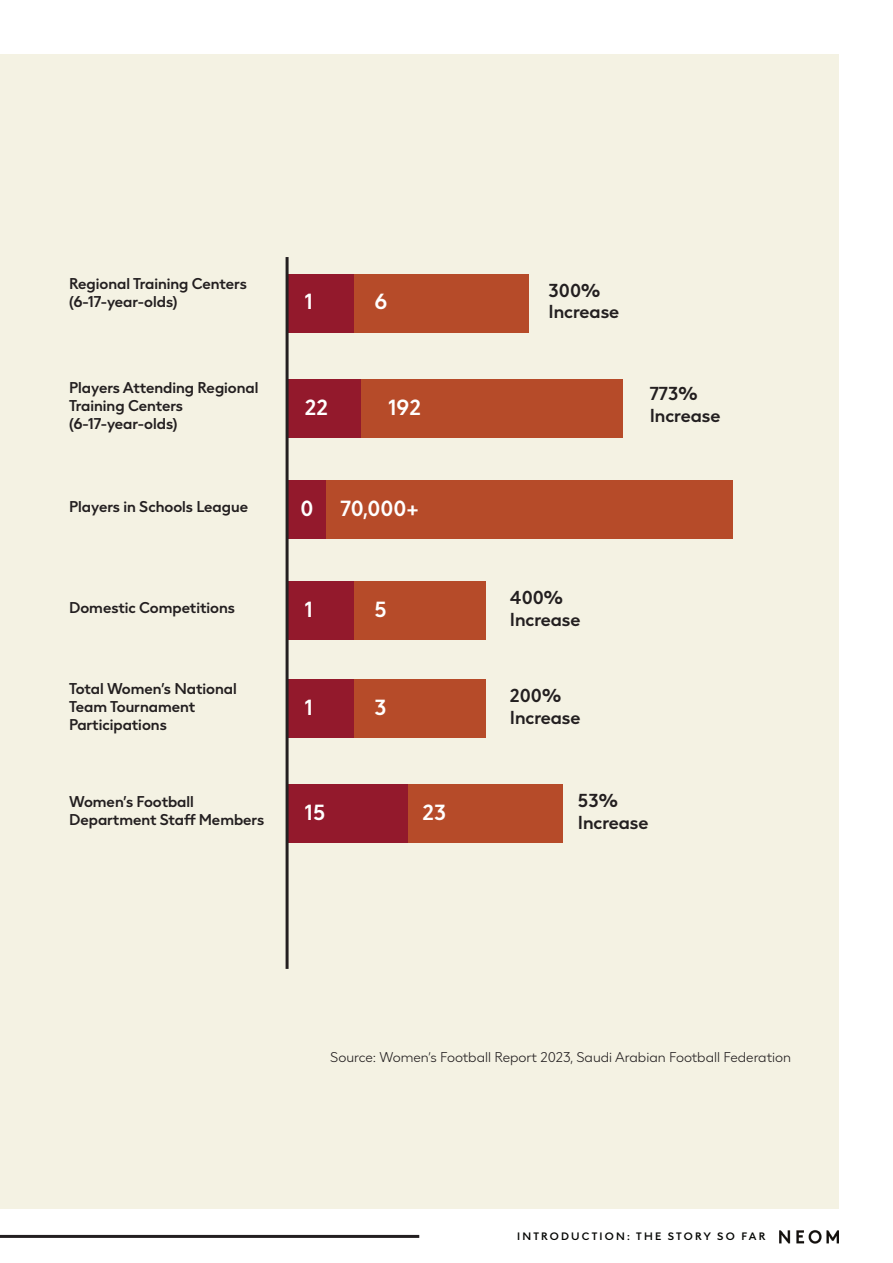
<style>
.page{position:relative;width:893px;height:1263px;background:#fff}
.page>*{position:absolute;margin:0;border:0;box-sizing:border-box;transform-origin:0 0}
.t1{font:500 21px "NEOM Sans AR Headline";color:#fff}
.t2{font:500 18px "NEOM Sans AR Headline";color:#231f20}
.t3{font:500 15px/18px "NEOM Sans AR Headline";color:#231f20}
.t4{font:300 13.5px "NEOM Sans";color:#231f20}
.t5{font:500 10.5px "NEOM Sans";letter-spacing:.21em;color:#040503}
</style>
<div class="page">
<div style="left:0;top:54px;width:839px;height:1155px;background:#f4f2e3"></div>
<img style="left:779px;top:1230px;width:60px;height:14px">
<div style="left:289px;top:379px;width:146px;height:58px;background:#93192c"></div>
<div style="left:289px;top:481px;width:146px;height:58px;background:#93192c"></div>
<div style="left:289px;top:582px;width:146px;height:58px;background:#93192c"></div>
<div style="left:289px;top:680px;width:146px;height:58px;background:#93192c"></div>
<div style="left:289px;top:274px;width:146px;height:58px;background:#93192c"></div>
<div style="left:289px;top:785px;width:146px;height:58px;background:#93192c"></div>
<div style="left:362px;top:379px;width:261px;height:58px;background:#b64b29"></div>
<div style="left:326px;top:481px;width:406px;height:58px;background:#b64b29"></div>
<div style="left:355px;top:582px;width:131px;height:58px;background:#b64b29"></div>
<div style="left:355px;top:680px;width:131px;height:58px;background:#b64b29"></div>
<div style="left:355px;top:274px;width:174px;height:58px;background:#b64b29"></div>
<div style="left:408px;top:785px;width:155px;height:58px;background:#b64b29"></div>
<hr style="left:286px;top:257px;width:3px;height:712px;background:#231f20">
<p class="t3" style="left:69px;top:275px;width:179px">Regional Training Centers</p>
<p class="t3" style="left:69px;top:293px;width:110px">(6-17-year-olds)</p>
<p class="t1" style="left:305px;top:290px;width:10px">1</p>
<p class="t1" style="left:374px;top:290px;width:14px">6</p>
<p class="t2" style="left:549px;top:280px;width:53px">300%</p>
<p class="t2" style="left:549px;top:301px;width:72px">Increase</p>
<p class="t3" style="left:69px;top:379px;width:191px">Players Attending Regional<br>Training Centers</p>
<p class="t3" style="left:69px;top:415px;width:110px">(6-17-year-olds)</p>
<p class="t1" style="left:305px;top:395px;width:25px">22</p>
<p class="t1" style="left:389px;top:395px;width:34px">192</p>
<p class="t2" style="left:650px;top:383px;width:49px">773%</p>
<p class="t2" style="left:650px;top:405px;width:72px">Increase</p>
<p class="t3" style="left:69px;top:497px;width:180px">Players in Schools League</p>
<p class="t1" style="left:300px;top:496px;width:14px">0</p>
<p class="t1" style="left:340px;top:496px;width:80px">70,000+</p>
<p class="t3" style="left:69px;top:599px;width:167px">Domestic Competitions</p>
<p class="t1" style="left:305px;top:598px;width:10px">1</p>
<p class="t1" style="left:374px;top:598px;width:14px">5</p>
<p class="t2" style="left:510px;top:588px;width:55px">400%</p>
<p class="t2" style="left:510px;top:609px;width:72px">Increase</p>
<p class="t3" style="left:69px;top:680px;width:169px">Total Women’s National<br>Team Tournament<br>Participations</p>
<p class="t1" style="left:305px;top:696px;width:10px">1</p>
<p class="t1" style="left:374px;top:696px;width:14px">3</p>
<p class="t2" style="left:510px;top:685px;width:53px">200%</p>
<p class="t2" style="left:510px;top:707px;width:72px">Increase</p>
<p class="t3" style="left:69px;top:793px;width:197px">Women’s Football<br>Department Staff Members</p>
<p class="t1" style="left:305px;top:800px;width:22px">15</p>
<p class="t1" style="left:423px;top:800px;width:25px">23</p>
<p class="t2" style="left:578px;top:790px;width:41px">53%</p>
<p class="t2" style="left:578px;top:812px;width:72px">Increase</p>
<p class="t4" style="left:330px;top:1049px;width:462px">Source: Women’s Football Report 2023, Saudi Arabian Football Federation</p>
<p class="t5" style="left:517px;top:1230px;width:250px">INTRODUCTION: THE STORY SO FAR</p>
</div>
